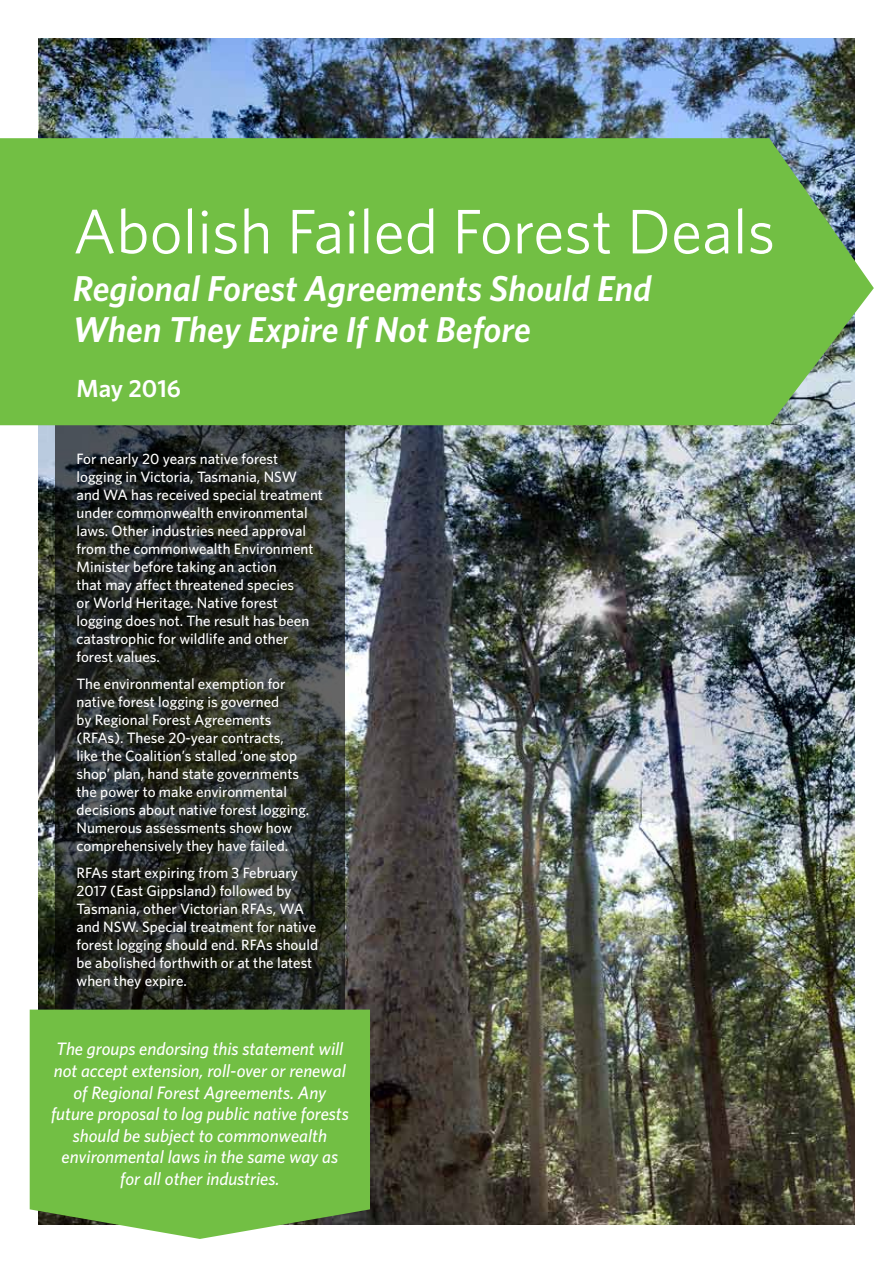
<style>
.page{position:relative;width:893px;height:1263px;background:#fff}
.page>*{position:absolute;margin:0;border:0;box-sizing:border-box;transform-origin:0 0}
.t1{font:63px "Whitney HTF";color:#fff}
.t2{font:italic 600 36px/40.3px "Whitney HTF";color:#fff}
.t3{font:600 24.75px "Whitney HTF";color:#fff}
.t4{font:italic 500 18px/21.6px "Whitney HTF";color:#fff;text-align:center}
.t5{font:500 15px/18px "Whitney HTF";color:#fff}
</style>
<div class="page">
<img style="left:38px;top:38px;width:817px;height:1187px">
<svg style="left:55px;top:425px;width:289px;height:584px;background:#272a26"></svg>
<div style="left:0;top:138px;width:874px;height:287px;background:#72bf44"></div>
<svg style="left:30px;top:1009px;width:340px;height:230px;background:#77bf4c"></svg>
<h1 class="t1" style="left:73px;top:194px;width:704px">Abolish Failed Forest Deals</h1>
<h2 class="t2" style="left:73px;top:268px;width:580px">Regional Forest Agreements Should End<br>When They Expire If Not Before</h2>
<h3 class="t3" style="left:77px;top:373px;width:106px">May 2016</h3>
<p class="t5" style="left:77px;top:449px;width:248px">For nearly 20 years native forest logging in Victoria, Tasmania, NSW and WA has received special treatment under commonwealth environmental laws. Other industries need approval from the commonwealth Environment Minister before taking an action<br>that may affect threatened species<br>or World Heritage. Native forest logging does not. The result has been catastrophic for wildlife and other forest values.</p>
<p class="t5" style="left:77px;top:674px;width:234px">The environmental exemption for native forest logging is governed<br>by Regional Forest Agreements (RFAs). These 20-year contracts,<br>like the Coalition’s stalled ‘one stop shop’ plan, hand state governments the power to make environmental decisions about native forest logging.<br>Numerous assessments show how comprehensively they have failed.</p>
<p class="t5" style="left:77px;top:863px;width:243px">RFAs start expiring from 3 February 2017 (East Gippsland) followed by Tasmania, other Victorian RFAs, WA and NSW. Special treatment for native forest logging should end. RFAs should be abolished forthwith or at the latest when they expire.</p>
<p class="t4" style="left:51px;top:1038px;width:299px">The groups endorsing this statement will not accept extension, roll-over or renewal of Regional Forest Agreements. Any future proposal to log public native forests should be subject to commonwealth environmental laws in the same way as for all other industries.</p>
</div>
